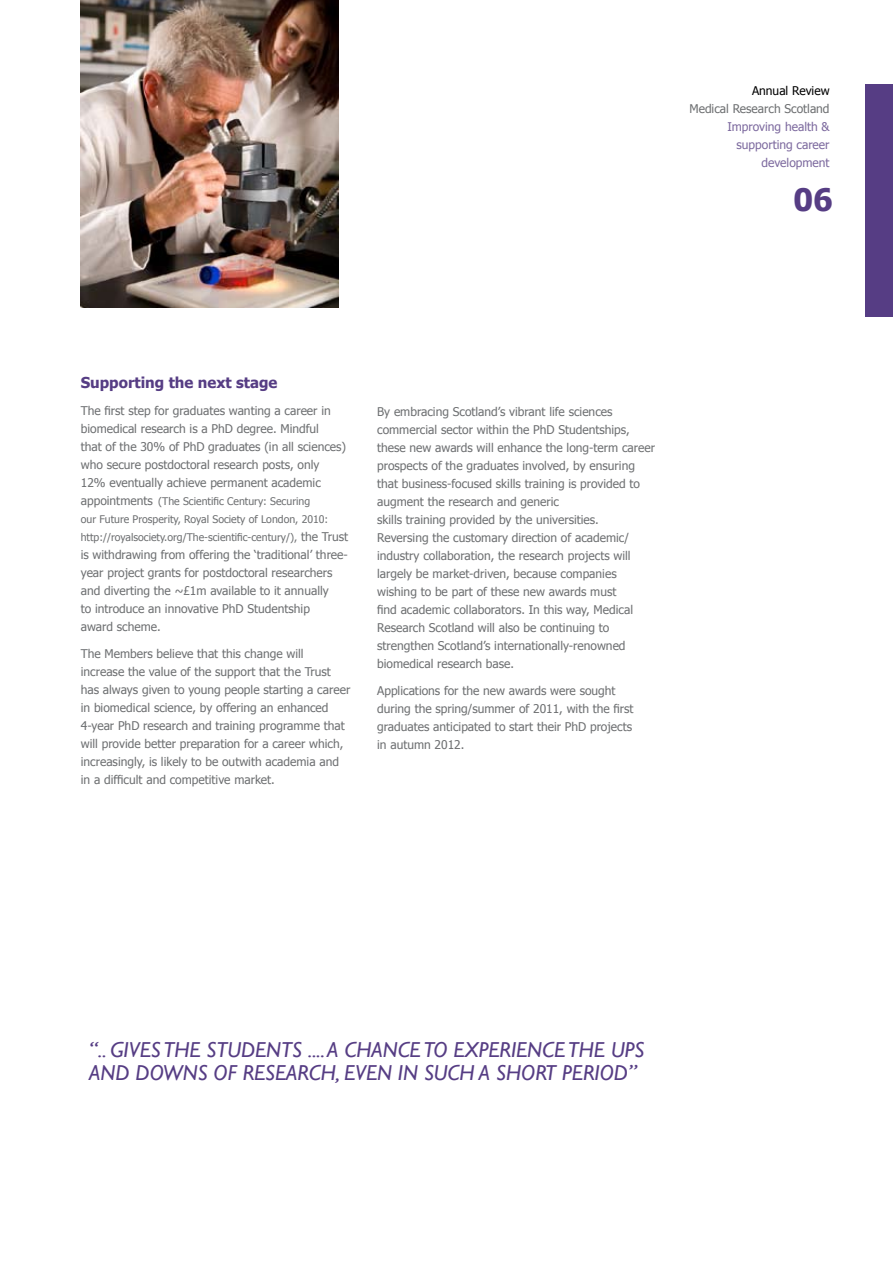
<style>
.page{position:relative;width:893px;height:1263px;background:#fff}
.page>*{position:absolute;margin:0;border:0;box-sizing:border-box;transform-origin:0 0}
.t1{font:700 30.9px "Tahoma";color:#563d84}
.t2{font:italic 21.6px/23px "Gill Sans";color:#563d84}
.t3{font:700 15px "Tahoma";color:#563d84}
.t4{font:12px/18px "Tahoma";color:#6d6f71}
.t5{font:12px/18px "Tahoma";color:#7c699e;text-align:right}
.t6{font:12px "Tahoma";color:#000}
.t7{font:10.5px/18px "Tahoma";color:#6d6f71}
.s1{font-size:12px}
</style>
<div class="page">
<div style="left:865px;top:85px;width:28px;height:232px;background:#563d84"></div>
<img style="left:81px;top:0;width:257px;height:308px">
<p class="t6" style="left:752px;top:82px;width:79px">Annual Review</p>
<p class="t4" style="left:689px;top:99px;width:142px">Medical Research Scotland</p>
<p class="t5" style="left:727px;top:117px;width:104px">Improving health &amp; supporting career development</p>
<h1 class="t1" style="left:794px;top:178px;width:41px">06</h1>
<p class="t3" style="left:81px;top:372px;width:198px">Supporting the next stage</p>
<p class="t4" style="left:81px;top:401px;width:267px">The first step for graduates wanting a career in biomedical research is a PhD degree. Mindful<br>that of the 30% of PhD graduates (in all sciences) who secure postdoctoral research posts, only 12% eventually achieve permanent academic</p>
<p class="t7" style="left:81px;top:491px;width:269px"><span class="s1">appointments</span> (The Scientific Century: Securing<br>our Future Prosperity, Royal Society of London, 2010: http://royalsociety.org/The-scientific-century/), <span class="s1">the Trust</span></p>
<p class="t4" style="left:81px;top:545px;width:269px">is withdrawing from offering the ‘traditional’ three&shy;year project grants for postdoctoral researchers and diverting the ~£1m available to it annually<br>to introduce an innovative PhD Studentship<br>award scheme.</p>
<p class="t4" style="left:81px;top:644px;width:271px">The Members believe that this change will<br>increase the value of the support that the Trust has always given to young people starting a career in biomedical science, by offering an enhanced 4-year PhD research and training programme that will provide better preparation for a career which, increasingly, is likely to be outwith academia and in a difficult and competitive market.</p>
<p class="t4" style="left:377px;top:402px;width:279px">By embracing Scotland’s vibrant life sciences commercial sector within the PhD Studentships, these new awards will enhance the long-term career prospects of the graduates involved, by ensuring that business-focused skills training is provided to augment the research and generic<br>skills training provided by the universities.<br>Reversing the customary direction of academic/ industry collaboration, the research projects will largely be market-driven, because companies wishing to be part of these new awards must<br>find academic collaborators. In this way, Medical Research Scotland will also be continuing to strengthen Scotland’s internationally-renowned biomedical research base.</p>
<p class="t4" style="left:377px;top:681px;width:258px">Applications for the new awards were sought during the spring/summer of 2011, with the first graduates anticipated to start their PhD projects in autumn 2012.</p>
<h2 class="t2" style="left:89px;top:1038px;width:556px">“.. GIVES THE STUDENTS .... A CHANCE TO EXPERIENCE THE UPS<br>AND DOWNS OF RESEARCH, EVEN IN SUCH A SHORT PERIOD”</h2>
</div>
